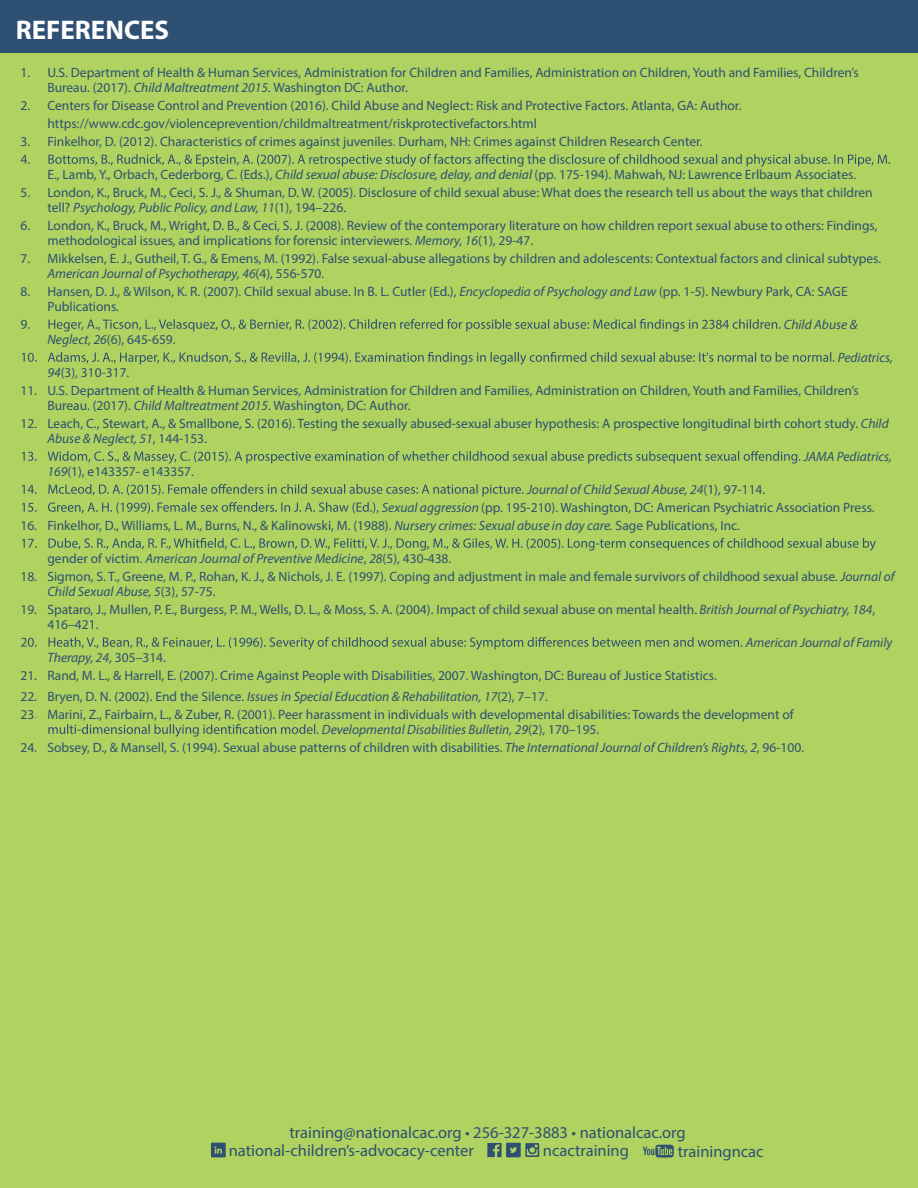
<style>
.page{position:relative;width:918px;height:1188px;background:#fff}
.page>*{position:absolute;margin:0;border:0;box-sizing:border-box;transform-origin:0 0}
.t1{font:700 27px "Myriad Pro";color:#fff}
.t2{font:16.5px/18.8px "Myriad Pro";color:#2e5072}
.t3{font:13.5px/15px "Myriad Pro";color:#2e5072}
.t4{font:italic 13.5px "Myriad Pro";color:#2e5072}
.s1{font-style:italic}
.s2{font-style:normal}
.s3{font-size:7.8px}
</style>
<div class="page">
<div style="left:0;top:33px;width:918px;height:1155px;background:#afd260"></div>
<div style="left:0;top:0;width:918px;height:53px;background:#2e5072"></div>
<svg style="left:21px;top:154px;width:869px;height:13px"></svg>
<svg style="left:21px;top:319px;width:759px;height:13px"></svg>
<svg style="left:22px;top:352px;width:812px;height:13px"></svg>
<svg style="left:22px;top:451px;width:778px;height:13px"></svg>
<svg style="left:22px;top:484px;width:502px;height:12px"></svg>
<svg style="left:22px;top:502px;width:357px;height:11px"></svg>
<svg style="left:22px;top:538px;width:854px;height:13px"></svg>
<svg style="left:21px;top:637px;width:721px;height:13px"></svg>
<svg style="left:48px;top:724px;width:270px;height:13px"></svg>
<svg style="left:643px;top:1145px;width:31px;height:13px"></svg>
<svg style="left:211px;top:1143px;width:15px;height:14px"></svg>
<svg style="left:487px;top:1143px;width:52px;height:14px"></svg>
<h1 class="t1" style="left:16px;top:12px;width:155px">REFERENCES</h1>
<p class="t3" style="left:47px;top:65px;width:813px;text-indent:-27px">1. U.S. Department of Health &amp; Human Services, Administration for Children and Families, Administration on Children, Youth and Families, Children’s<br>Bureau. (2017). <span class="s1">Child Maltreatment 2015.</span> Washington DC: Author.</p>
<p class="t3" style="left:47px;top:96px;width:696px;line-height:18px;text-indent:-27px">2. Centers for Disease Control and Prevention (2016). Child Abuse and Neglect: Risk and Protective Factors. Atlanta, GA: Author. https://www.cdc.gov/violenceprevention/childmaltreatment/riskprotectivefactors.html</p>
<p class="t3" style="left:20px;top:134px;width:684px">3. Finkelhor, D. (2012). Characteristics of crimes against juveniles. Durham, NH: Crimes against Children Research Center.</p>
<p class="t3" style="left:47px;top:167px;width:810px">E., Lamb, Y., Orbach, Cederborg, C. (Eds.), <span class="s1">Child sexual abuse: Disclosure, delay, and denial</span> (pp. 175-194). Mahwah, NJ: Lawrence Erlbaum Associates.</p>
<p class="t3" style="left:47px;top:184px;width:827px;text-indent:-27px">5. London, K., Bruck, M., Ceci, S. J., &amp; Shuman, D. W. (2005). Disclosure of child sexual abuse: What does the research tell us about the ways that children tell? <span class="s1">Psychology, Public Policy, and Law, 11</span>(1), 194–226.</p>
<p class="t3" style="left:47px;top:217px;width:832px;text-indent:-27px">6. London, K., Bruck, M., Wright, D. B., &amp; Ceci, S. J. (2008). Review of the contemporary literature on how children report sexual abuse to others: Findings, methodological issues, and implications for forensic interviewers. <span class="s1">Memory, 16</span>(1), 29-47.</p>
<p class="t3" style="left:47px;top:250px;width:835px;text-indent:-27px">7. Mikkelsen, E. J., Gutheil, T. G., &amp; Emens, M. (1992). False sexual-abuse allegations by children and adolescents: Contextual factors and clinical subtypes.<br><span class="s1">American Journal of Psychotherapy, 46</span>(4), 556-570.</p>
<p class="t3" style="left:48px;top:298px;width:73px">Publications.</p>
<p class="t4" style="left:784px;top:316px;width:75px">Child Abuse &amp;</p>
<p class="t3" style="left:47px;top:331px;width:130px"><span class="s1">Neglect, 26</span>(6), 645-659.</p>
<p class="t4" style="left:838px;top:349px;width:57px">Pediatrics,</p>
<p class="t3" style="left:47px;top:382px;width:813px;text-indent:-27px">11. U.S. Department of Health &amp; Human Services, Administration for Children and Families, Administration on Children, Youth and Families, Children’s<br>Bureau. (2017). <span class="s1">Child Maltreatment 2015</span>. Washington, DC: Author.</p>
<p class="t4" style="left:47px;top:430px;width:161px">Abuse &amp; Neglect, 51<span class="s2">, 144-153.</span></p>
<p class="t4" style="left:804px;top:448px;width:90px">JAMA Pediatrics,</p>
<p class="t3" style="left:47px;top:463px;width:148px"><span class="s1">169</span>(1), e143357- e143357.</p>
<p class="t3" style="left:382px;top:480px;width:494px;line-height:18px;text-indent:145px"><span class="s1">Journal of Child Sexual Abuse, 24</span>(1), 97-114.<br><span class="s1">Sexual aggression</span> (pp. 195-210). Washington, DC: American Psychiatric Association Press.</p>
<p class="t3" style="left:20px;top:517px;width:721px">16. Finkelhor, D., Williams, L. M., Burns, N., &amp; Kalinowski, M. (1988). <span class="s1">Nursery crimes: Sexual abuse in day care.</span> Sage Publications, Inc.</p>
<p class="t4" style="left:47px;top:550px;width:405px"><span class="s2">gender of victim.</span> American Journal of Preventive Medicine 28<span class="s2">(5), 430-438.</span></p>
<p class="t4" style="left:47px;top:583px;width:170px">Child Sexual Abuse, 5<span class="s2">(3), 57-75.</span></p>
<p class="t3" style="left:47px;top:616px;width:53px">416–421.</p>
<p class="t4" style="left:746px;top:634px;width:148px">American Journal of Family</p>
<p class="t4" style="left:47px;top:649px;width:120px">Therapy, 24<span class="s2">, 305–314.</span></p>
<p class="t3" style="left:20px;top:667px;width:698px">21. Rand, M. L., &amp; Harrell, E. (2007). Crime Against People with Disabilities, 2007. Washington, DC: Bureau of Justice Statistics.</p>
<p class="t3" style="left:20px;top:688px;width:529px">22. Bryen, D. N. (2002). End the Silence. <span class="s1">Issues in Special Education &amp; Rehabilitation, 17</span>(2), 7–17.</p>
<p class="t3" style="left:322px;top:707px;width:473px;text-indent:-301px">23<span class="s3">.</span> Marini, Z., Fairbairn, L., &amp; Zuber, R. (2001). Peer harassment in individuals with developmental disabilities: Towards the development of<br><span class="s1">Developmental Disabilities Bulletin, 29</span>(2), 170–195.</p>
<p class="t3" style="left:20px;top:740px;width:785px">24. Sobsey, D., &amp; Mansell, S. (1994). Sexual abuse patterns of children with disabilities. <span class="s1">The International Journal of Children’s Rights, 2</span>, 96-100.</p>
<p class="t3" style="left:20px;top:283px;width:829px">8. Hansen, D. J., &amp; Wilson, K. R. (2007). Child sexual abuse. In B. L. Cutler (Ed.), <span class="s1">Encyclopedia of Psychology and Law</span> (pp. 1-5). Newbury Park, CA: SAGE</p>
<p class="t3" style="left:47px;top:364px;width:84px"><span class="s1">94</span>(3), 310-317.</p>
<p class="t3" style="left:20px;top:415px;width:870px">12. Leach, C., Stewart, A., &amp; Smallbone, S. (2016). Testing the sexually abused-sexual abuser hypothesis: A prospective longitudinal birth cohort study. <span class="s1">Child</span></p>
<p class="t3" style="left:364px;top:550px;width:4px">,</p>
<p class="t3" style="left:20px;top:568px;width:876px">18. Sigmon, S. T., Greene, M. P., Rohan, K. J., &amp; Nichols, J. E. (1997). Coping and adjustment in male and female survivors of childhood sexual abuse. <span class="s1">Journal of</span></p>
<p class="t3" style="left:20px;top:601px;width:856px">19. Spataro, J., Mullen, P. E., Burgess, P. M., Wells, D. L., &amp; Moss, S. A. (2004). Impact of child sexual abuse on mental health. <span class="s1">British Journal of Psychiatry, 184</span>,</p>
<p class="t2" style="left:229px;top:1122px;width:458px;text-indent:61px">training@nationalcac.org • 256-327-3883 • nationalcac.org national-children’s-advocacy-center</p>
<p class="t2" style="left:543px;top:1141px;width:88px">ncactraining</p>
<p class="t2" style="left:678px;top:1141px;width:87px">trainingncac</p>
</div>
